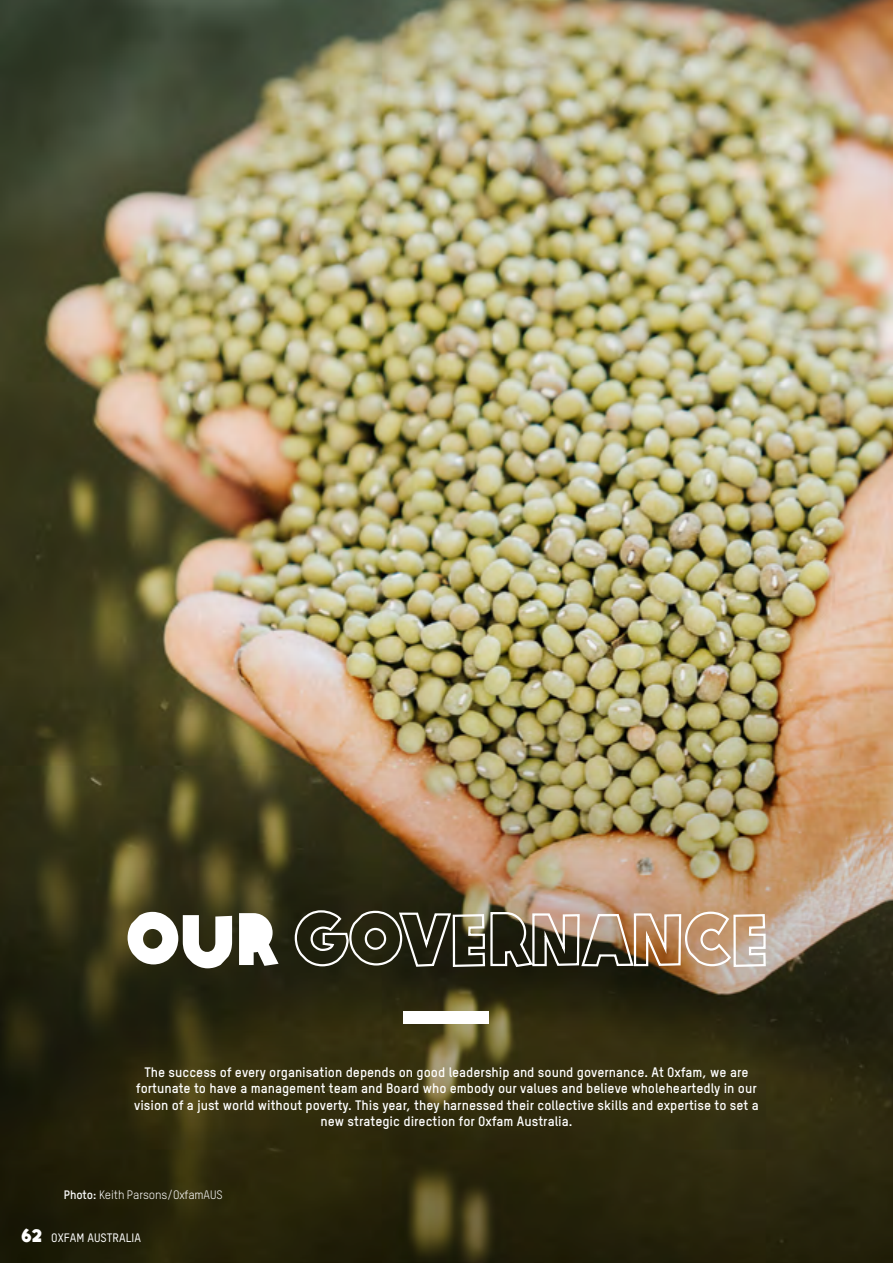
<style>
.page{position:relative;width:893px;height:1263px;background:#fff}
.page>*{position:absolute;margin:0;border:0;box-sizing:border-box;transform-origin:0 0}
.t1{font:700 13.5px/16.5px "Oxfam TSTARPRO";color:#fff;text-align:center}
.t2{font:12px "Oxfam TSTARPRO";letter-spacing:-.01em;color:#fff}
.t3{font:500 12px "Oxfam TSTARPRO";color:#fff}
.s1{font-weight:700}
.s2{font-family:"Oxfam Global Headline";font-weight:400;font-size:18px}
</style>
<div class="page">
<img style="left:0;top:0;width:893px;height:606px">
<img style="left:0;top:606px;width:893px;height:657px">
<svg style="left:294px;top:909px;width:473px;height:59px;background:#7b6e5a"></svg>
<svg style="left:128px;top:912px;width:151px;height:56px"></svg>
<div style="left:404px;top:1011px;width:85px;height:13px;background:#fff"></div>
<p class="t1" style="left:134px;top:1063px;width:626px">The success of every organisation depends on good leadership and sound governance. At Oxfam, we are fortunate to have a management team and Board who embody our values and believe wholeheartedly in our vision of a just world without poverty. This year, they harnessed their collective skills and expertise to set a new strategic direction for Oxfam Australia.</p>
<p class="t2" style="left:64px;top:1188px;width:160px"><span class="s1">Photo:</span> Keith Parsons/OxfamAUS</p>
<p class="t3" style="left:21px;top:1230px;width:121px"><span class="s2">62</span> OXFAM AUSTRALIA</p>
</div>
